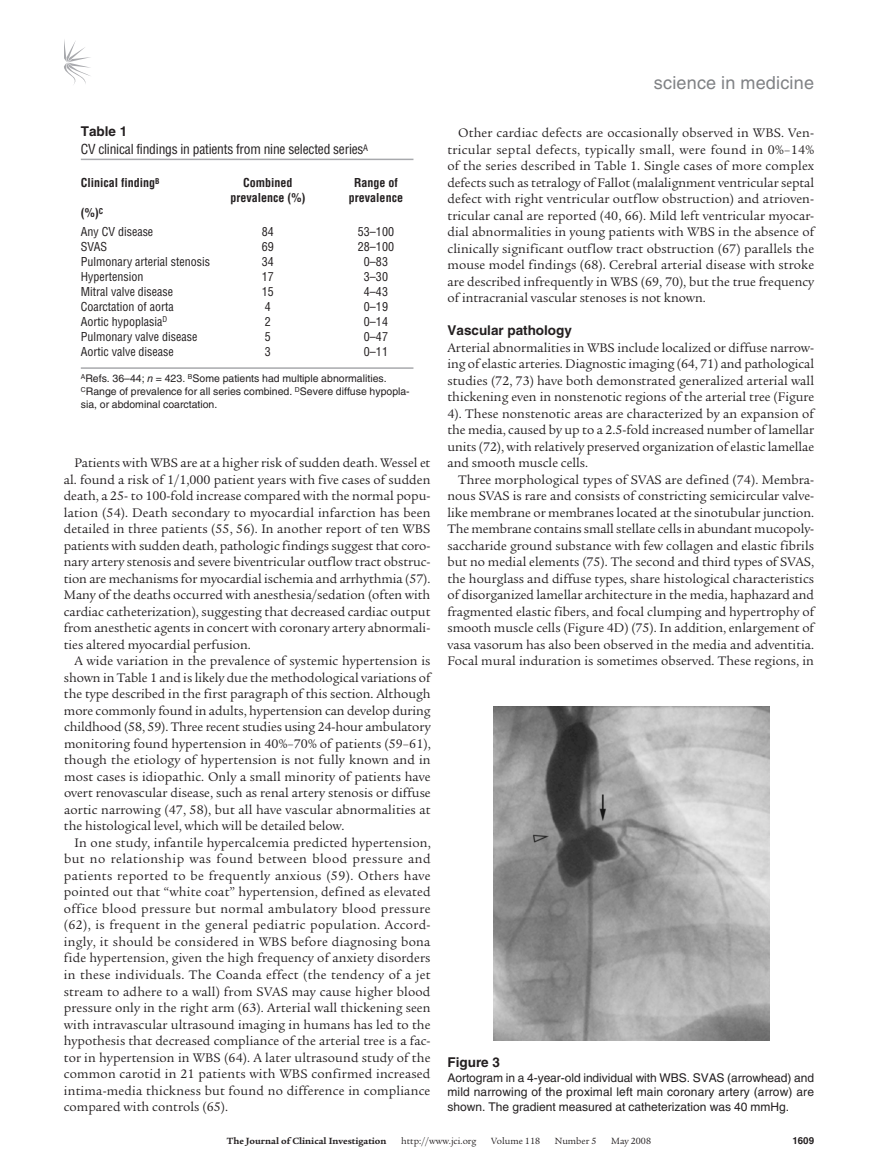
<style>
.page{position:relative;width:878px;height:1174px;background:#fff}
.page>*{position:absolute;margin:0;border:0;box-sizing:border-box;transform-origin:0 0}
.t1{font:18px "Helvetica LT Std";letter-spacing:.01em;color:#808285}
.t2{font:13.5px/16.5px "Legacy Serif Std";color:#231f20;text-align:justify}
.t3{font:condensed 13.5px/18px "Helvetica LT Std";letter-spacing:-.015em;color:#231f20}
.t4{font:700 13.5px "Helvetica LT Std";color:#231f20}
.t5{font:condensed 12px/18.1px "Helvetica LT Std";color:#231f20}
.t6{font:12px/14.7px "Helvetica LT Std";color:#231f20;text-align:justify}
.t7{font:700 condensed 12px "Helvetica LT Std";color:#231f20}
.t8{font:10.5px/13.2px "Helvetica LT Std";color:#231f20}
.t9{font:9.75px "Legacy Serif Std";color:#231f20}
.t10{font:700 9.75px "Legacy Serif Std";color:#231f20}
.t11{font:700 9.75px "Helvetica LT Std";color:#231f20}
.s1{font-weight:700;font-stretch:normal}
.s2{font-weight:700}
.s3{font-style:italic}
</style>
<div class="page">
<svg style="left:64px;top:39px;width:27px;height:46px"></svg>
<hr style="left:81px;top:159px;width:332px;height:1px;background:#a8a9ad">
<hr style="left:81px;top:367px;width:332px;height:2px;background:#a8a9ad">
<img style="left:493px;top:706px;width:276px;height:335px">
<p class="t3" style="left:81px;top:122px;width:289px"><span class="s1">Table 1<br></span>CV clinical findings in patients from nine selected series<sup>A</sup></p>
<p class="t7" style="left:81px;top:175px;width:80px">Clinical finding<sup>B</sup></p>
<p class="t7" style="left:243px;top:175px;width:51px">Combined</p>
<p class="t7" style="left:354px;top:175px;width:45px">Range of</p>
<p class="t7" style="left:230px;top:190px;width:76px">prevalence (%)</p>
<p class="t7" style="left:349px;top:190px;width:55px">prevalence</p>
<p class="t5" style="left:81px;top:204px;width:74px"><span class="s2">(%)</span><sup>C<br></sup>Any CV disease</p>
<p class="t5" style="left:262px;top:222px;width:13px">84</p>
<p class="t5" style="left:358px;top:222px;width:37px">53–100</p>
<p class="t5" style="left:81px;top:237px;width:28px">SVAS</p>
<p class="t5" style="left:262px;top:237px;width:13px">69</p>
<p class="t5" style="left:358px;top:237px;width:37px">28–100</p>
<p class="t5" style="left:81px;top:252px;width:131px">Pulmonary arterial stenosis</p>
<p class="t5" style="left:262px;top:252px;width:13px">34</p>
<p class="t5" style="left:364px;top:252px;width:25px">0–83</p>
<p class="t5" style="left:81px;top:267px;width:64px">Hypertension</p>
<p class="t5" style="left:262px;top:267px;width:13px">17</p>
<p class="t5" style="left:364px;top:267px;width:25px">3–30</p>
<p class="t5" style="left:81px;top:282px;width:94px">Mitral valve disease</p>
<p class="t5" style="left:262px;top:282px;width:13px">15</p>
<p class="t5" style="left:364px;top:282px;width:25px">4–43</p>
<p class="t5" style="left:81px;top:297px;width:94px">Coarctation of aorta</p>
<p class="t5" style="left:265px;top:297px;width:7px">4</p>
<p class="t5" style="left:364px;top:297px;width:25px">0–19</p>
<p class="t5" style="left:81px;top:312px;width:88px">Aortic hypoplasia<sup>D</sup></p>
<p class="t5" style="left:265px;top:312px;width:7px">2</p>
<p class="t5" style="left:364px;top:312px;width:25px">0–14</p>
<p class="t5" style="left:81px;top:327px;width:118px">Pulmonary valve disease</p>
<p class="t5" style="left:265px;top:327px;width:7px">5</p>
<p class="t5" style="left:364px;top:327px;width:25px">0–47</p>
<p class="t5" style="left:81px;top:342px;width:95px">Aortic valve disease</p>
<p class="t5" style="left:265px;top:342px;width:7px">3</p>
<p class="t5" style="left:364px;top:342px;width:25px">0–11</p>
<p class="t8" style="left:81px;top:371px;width:330px"><sup>A</sup>Refs. 36–44; <span class="s3">n</span> = 423. <sup>B</sup>Some patients had multiple abnormalities.<br><sup>C</sup>Range of prevalence for all series combined. <sup>D</sup>Severe diffuse hypopla&shy;sia, or abdominal coarctation.</p>
<p class="t2" style="left:64px;top:455px;width:368px;text-indent:11px">Patients with WBS are at a higher risk of sudden death. Wessel et al. found a risk of 1/1,000 patient years with five cases of sudden death, a 25- to 100-fold increase compared with the normal popu&shy;lation (54). Death secondary to myocardial infarction has been detailed in three patients (55, 56). In another report of ten WBS patients with sudden death, pathologic findings suggest that coro&shy;nary artery stenosis and severe biventricular outflow tract obstruc&shy;tion are mechanisms for myocardial ischemia and arrhythmia (57).<br>Many of the deaths occurred with anesthesia/sedation (often with cardiac catheterization), suggesting that decreased cardiac output from anesthetic agents in concert with coronary artery abnormali&shy;ties altered myocardial perfusion.</p>
<p class="t2" style="left:64px;top:653px;width:368px;text-indent:11px">A wide variation in the prevalence of systemic hypertension is shown in Table 1 and is likely due the methodological variations of the type described in the first paragraph of this section. Although more commonly found in adults, hypertension can develop during childhood (58, 59). Three recent studies using 24-hour ambulatory monitoring found hypertension in 40%–70% of patients (59–61), though the etiology of hypertension is not fully known and in most cases is idiopathic. Only a small minority of patients have overt renovascular disease, such as renal artery stenosis or diffuse aortic narrowing (47, 58), but all have vascular abnormalities at the histological level, which will be detailed below.</p>
<p class="t2" style="left:64px;top:834px;width:368px;text-indent:11px">In one study, infantile hypercalcemia predicted hypertension, but no relationship was found between blood pressure and patients reported to be frequently anxious (59). Others have pointed out that “white coat” hypertension, defined as elevated office blood pressure but normal ambulatory blood pressure (62), is frequent in the general pediatric population. Accord&shy;ingly, it should be considered in WBS before diagnosing bona fide hypertension, given the high frequency of anxiety disorders in these individuals. The Coanda effect (the tendency of a jet stream to adhere to a wall) from SVAS may cause higher blood pressure only in the right arm (63). Arterial wall thickening seen with intravascular ultrasound imaging in humans has led to the hypothesis that decreased compliance of the arterial tree is a fac&shy;tor in hypertension in WBS (64). A later ultrasound study of the common carotid in 21 patients with WBS confirmed increased intima-media thickness but found no difference in compliance compared with controls (65).</p>
<h1 class="t1" style="left:654px;top:72px;width:162px">science in medicine</h1>
<p class="t2" style="left:447px;top:125px;width:368px;text-indent:11px">Other cardiac defects are occasionally observed in WBS. Ven&shy;tricular septal defects, typically small, were found in 0%–14% of the series described in Table 1. Single cases of more complex defects such as tetralogy of Fallot (malalignment ventricular septal defect with right ventricular outflow obstruction) and atrioven&shy;tricular canal are reported (40, 66). Mild left ventricular myocar&shy;dial abnormalities in young patients with WBS in the absence of clinically significant outflow tract obstruction (67) parallels the mouse model findings (68). Cerebral arterial disease with stroke are described infrequently in WBS (69, 70), but the true frequency of intracranial vascular stenoses is not known.</p>
<p class="t4" style="left:447px;top:322px;width:126px">Vascular pathology</p>
<p class="t2" style="left:447px;top:339px;width:368px">Arterial abnormalities in WBS include localized or diffuse narrow&shy;ing of elastic arteries. Diagnostic imaging (64, 71) and pathological studies (72, 73) have both demonstrated generalized arterial wall thickening even in nonstenotic regions of the arterial tree (Figure 4). These nonstenotic areas are characterized by an expansion of the media, caused by up to a 2.5-fold increased number of lamellar units (72), with relatively preserved organization of elastic lamellae and smooth muscle cells.</p>
<p class="t2" style="left:447px;top:471px;width:368px;text-indent:11px">Three morphological types of SVAS are defined (74). Membra&shy;nous SVAS is rare and consists of constricting semicircular valve&shy;like membrane or membranes located at the sinotubular junction.<br>The membrane contains small stellate cells in abundant mucopoly&shy;saccharide ground substance with few collagen and elastic fibrils but no medial elements (75). The second and third types of SVAS, the hourglass and diffuse types, share histological characteristics of disorganized lamellar architecture in the media, haphazard and fragmented elastic fibers, and focal clumping and hypertrophy of smooth muscle cells (Figure 4D) (75). In addition, enlargement of vasa vasorum has also been observed in the media and adventitia.<br>Focal mural induration is sometimes observed. These regions, in</p>
<p class="t4" style="left:447px;top:1054px;width:54px">Figure 3</p>
<p class="t6" style="left:447px;top:1070px;width:368px">Aortogram in a 4-year-old individual with WBS. SVAS (arrowhead) and mild narrowing of the proximal left main coronary artery (arrow) are shown. The gradient measured at catheterization was 40 mmHg.</p>
<p class="t10" style="left:227px;top:1135px;width:161px">The Journal of Clinical Investigation</p>
<p class="t9" style="left:401px;top:1135px;width:77px">http://www.jci.org</p>
<p class="t9" style="left:491px;top:1135px;width:50px">Volume 118</p>
<p class="t9" style="left:555px;top:1135px;width:43px">Number 5</p>
<p class="t9" style="left:611px;top:1135px;width:41px">May 2008</p>
<p class="t11" style="left:792px;top:1134px;width:23px">1609</p>
</div>
